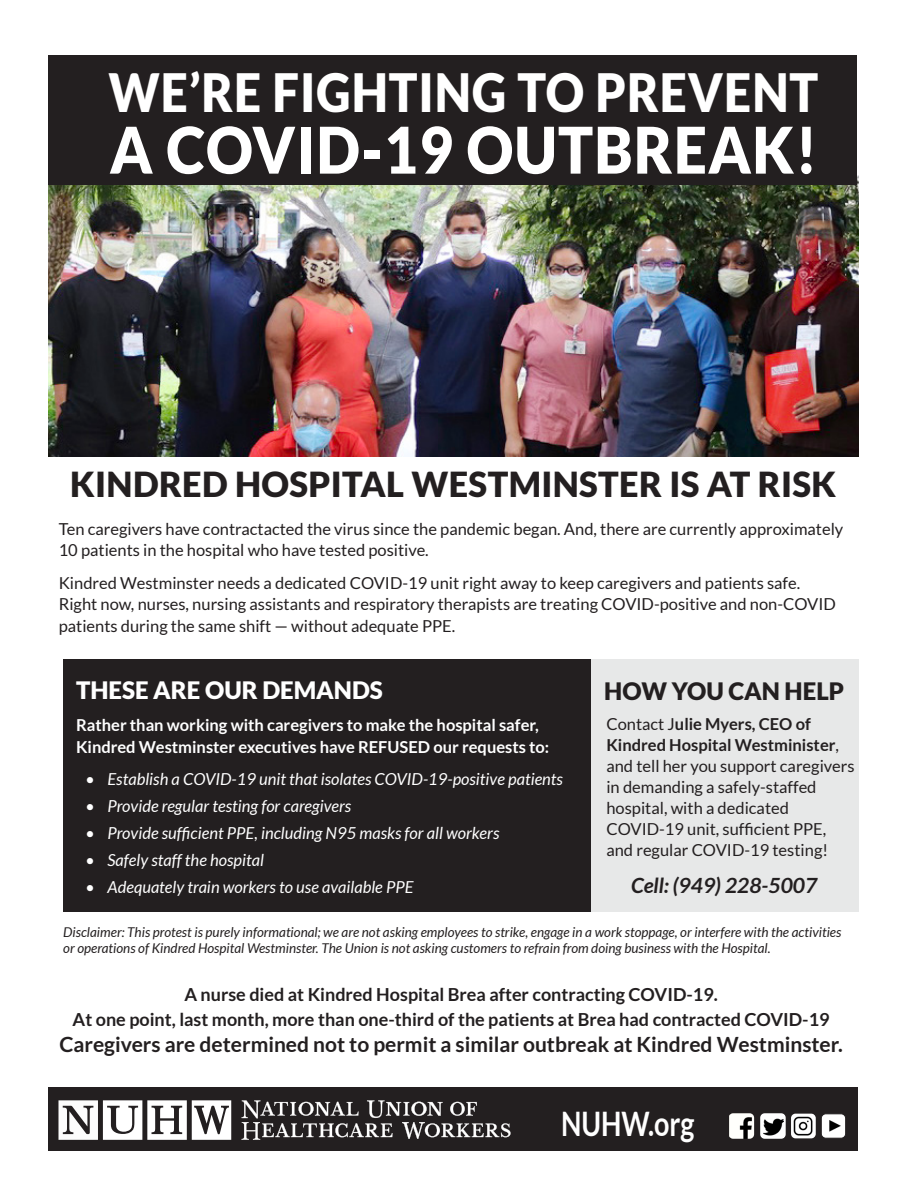
<style>
.page{position:relative;width:918px;height:1188px;background:#fff}
.page>*{position:absolute;margin:0;border:0;box-sizing:border-box;transform-origin:0 0}
.t1{font:900 64.35px "Lato";letter-spacing:.02em;color:#fff;scale:.91 1}
.t2{font:900 52.8px "Lato";letter-spacing:.02em;color:#fff;scale:.91 1}
.t3{font:900 34.5px "Lato";letter-spacing:.01em;color:#231f20}
.t4{font:700 33.75px "Lato";color:#fff;scale:.8 1}
.t5{font:900 24px "Lato";color:#fff}
.t6{font:900 24px "Lato";color:#231f20}
.t7{font:700 21px "Lato";color:#231f20}
.t8{font:italic 700 21px "Lato";color:#231f20}
.t9{font:700 18px/25.5px "Lato";color:#231f20;text-align:center}
.t10{font:16.5px/21px "Lato";color:#231f20}
.t11{font:italic 16.5px "Lato";color:#fff}
.t12{font:700 16.5px/22.5px "Lato";color:#fff}
.t13{font:italic 13.5px/16.2px "Lato";color:#231f20}
.s1{font-weight:700}
</style>
<div class="page">
<img style="left:48px;top:176px;width:810px;height:281px">
<div style="left:48px;top:55px;width:809px;height:130px;background:#231f20"></div>
<div style="left:48px;top:1087px;width:810px;height:64px;background:#231f20"></div>
<svg style="left:242px;top:1100px;width:269px;height:40px"></svg>
<svg style="left:58px;top:1100px;width:173px;height:40px"></svg>
<img style="left:729px;top:1113px;width:25px;height:26px">
<div style="left:760px;top:1113px;width:26px;height:26px;background:#fff;border-radius:4px"></div>
<img style="left:764px;top:1118px;width:19px;height:18px">
<img style="left:791px;top:1114px;width:25px;height:24px">
<img style="left:823px;top:1116px;width:21px;height:20px">
<div style="left:821px;top:1114px;width:25px;height:24px;border:1px solid #231f20;border-radius:4px"></div>
<div style="left:587px;top:659px;width:271px;height:252px;background:#e7e8e8"></div>
<div style="left:63px;top:659px;width:528px;height:252px;background:#231f20"></div>
<p class="t2" style="left:109px;top:62px;width:781px">WE’RE FIGHTING TO PREVENT</p>
<p class="t1" style="left:110px;top:112px;width:779px">A COVID-19 OUTBREAK!</p>
<p class="t3" style="left:70px;top:465px;width:767px">KINDRED HOSPITAL WESTMINSTER IS AT RISK</p>
<p class="t10" style="left:59px;top:518px;width:786px">Ten caregivers have contractacted the virus since the pandemic began. And, there are currently approximately<br>10 patients in the hospital who have tested positive.</p>
<p class="t10" style="left:59px;top:572px;width:779px">Kindred Westminster needs a dedicated COVID-19 unit right away to keep caregivers and patients safe.<br>Right now, nurses, nursing assistants and respiratory therapists are treating COVID-positive and non-COVID</p>
<p class="t10" style="left:59px;top:616px;width:398px">patients during the same shift — without adequate PPE.</p>
<p class="t5" style="left:76px;top:677px;width:308px">THESE ARE OUR DEMANDS</p>
<p class="t12" style="left:76px;top:713px;width:475px">Rather than working with caregivers to make the hospital safer,<br>Kindred Westminster executives have REFUSED our requests to:</p>
<p class="t11" style="left:85px;top:770px;width:480px">• Establish a COVID-19 unit that isolates COVID-19-positive patients</p>
<p class="t11" style="left:85px;top:797px;width:268px">• Provide regular testing for caregivers</p>
<p class="t11" style="left:85px;top:824px;width:416px">• Provide sufficient PPE, including N95 masks for all workers</p>
<p class="t11" style="left:85px;top:851px;width:181px">• Safely staff the hospital</p>
<p class="t11" style="left:85px;top:878px;width:330px">• Adequately train workers to use available PPE</p>
<p class="t6" style="left:604px;top:677px;width:241px">HOW YOU CAN HELP</p>
<p class="t10" style="left:606px;top:713px;width:250px">Contact J<span class="s1">ulie Myers, CEO of<br>Kindred Hospital Westminister</span>, and tell her you support caregivers in demanding a safely-staffed hospital, with a dedicated<br>COVID-19 unit, sufficient PPE, and regular COVID-19 testing!</p>
<p class="t8" style="left:631px;top:874px;width:188px">Cell: (949) 228-5007</p>
<p class="t13" style="left:63px;top:924px;width:780px">Disclaimer: This protest is purely informational; we are not asking employees to strike, engage in a work stoppage, or interfere with the activities or operations of Kindred Hospital Westminster. The Union is not asking customers to refrain from doing business with the Hospital.</p>
<p class="t9" style="left:73px;top:981px;width:758px">A nurse died at Kindred Hospital Brea after contracting COVID-19.<br>At one point, last month, more than one-third of the patients at Brea had contracted COVID-19</p>
<p class="t7" style="left:59px;top:1032px;width:785px">Caregivers are determined not to permit a similar outbreak at Kindred Westminster.</p>
<p class="t4" style="left:561px;top:1104px;width:168px">NUHW.org</p>
</div>
